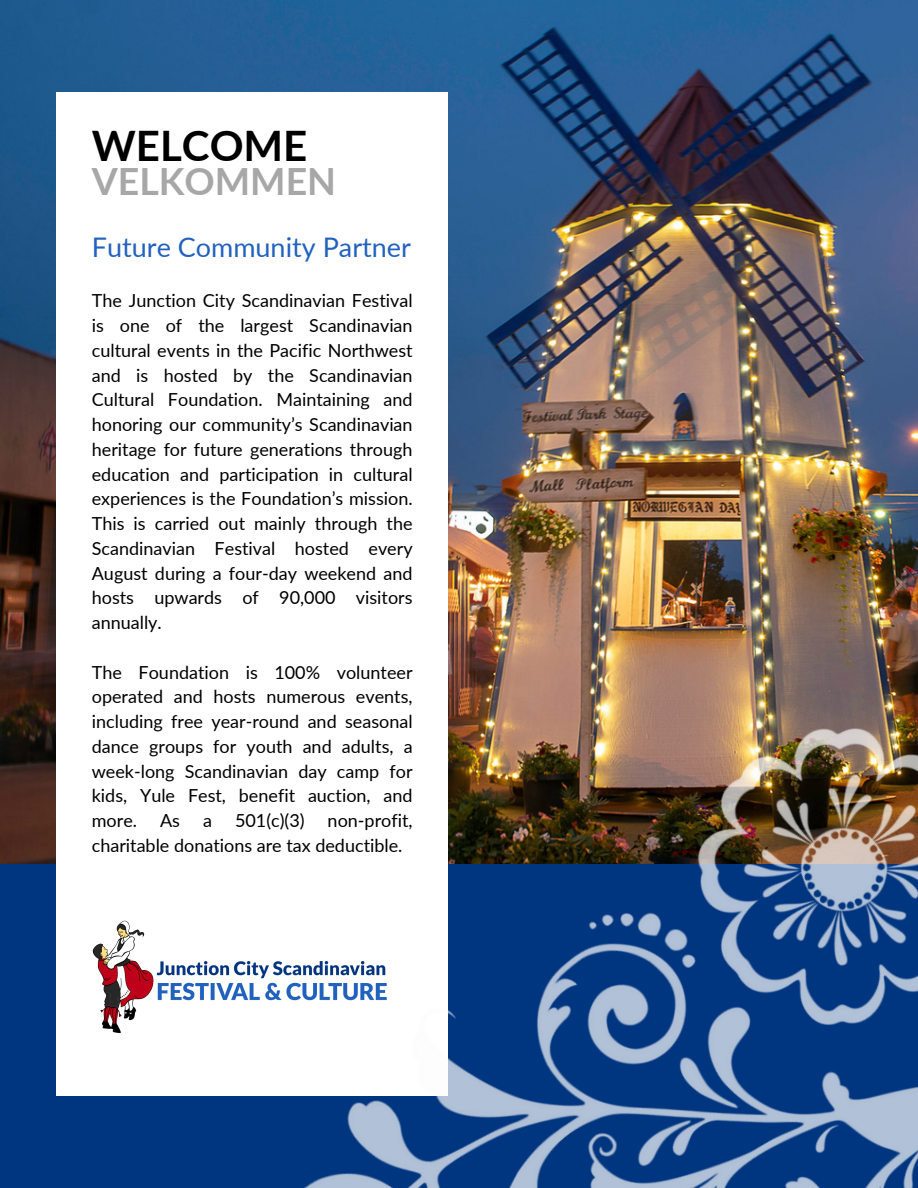
<style>
.page{position:relative;width:918px;height:1188px;background:#fff}
.page>*{position:absolute;margin:0;border:0;box-sizing:border-box;transform-origin:0 0}
.t1{font:700 42px "Lato";color:#000}
.t2{font:700 37.5px "Lato";color:#a7a7a7}
.t3{font:27px "Lato";color:#2162bf}
.t4{font:18px/24.8px "Lato";color:#000;text-align:justify}
</style>
<div class="page">
<img style="left:0;top:0;width:918px;height:865px">
<div style="left:0;top:865px;width:918px;height:323px;background:#003580"></div>
<div style="left:57px;top:92px;width:391px;height:1004px;background:#fff"></div>
<img style="left:92px;top:594px;width:826px;height:594px">
<h2 class="t1" style="left:92px;top:119px;width:217px">WELCOME</h2>
<p class="t2" style="left:92px;top:158px;width:246px">VELKOMMEN</p>
<p class="t3" style="left:92px;top:230px;width:321px">Future Community Partner</p>
<h3 class="t4" style="left:92px;top:288px;width:322px">The Junction City Scandinavian Festival is one of the largest Scandinavian cultural events in the Pacific Northwest and is hosted by the Scandinavian Cultural Foundation. Maintaining and honoring our community’s Scandinavian heritage for future generations through education and participation in cultural experiences is the Foundation’s mission.<br>This is carried out mainly through the Scandinavian Festival hosted every August during a four-day weekend and hosts upwards of 90,000 visitors annually.</h3>
<p class="t4" style="left:92px;top:659px;width:322px">The Foundation is 100% volunteer operated and hosts numerous events, including free year-round and seasonal dance groups for youth and adults, a week-long Scandinavian day camp for kids, Yule Fest, benefit auction, and more.</p>
<p class="t4" style="left:160px;top:808px;width:21px">As</p>
<p class="t4" style="left:203px;top:808px;width:10px">a</p>
<p class="t4" style="left:235px;top:808px;width:71px">501(c)(3)</p>
<p class="t4" style="left:92px;top:808px;width:322px;text-indent:236px">non-profit, charitable donations are tax deductible.</p>
</div>
